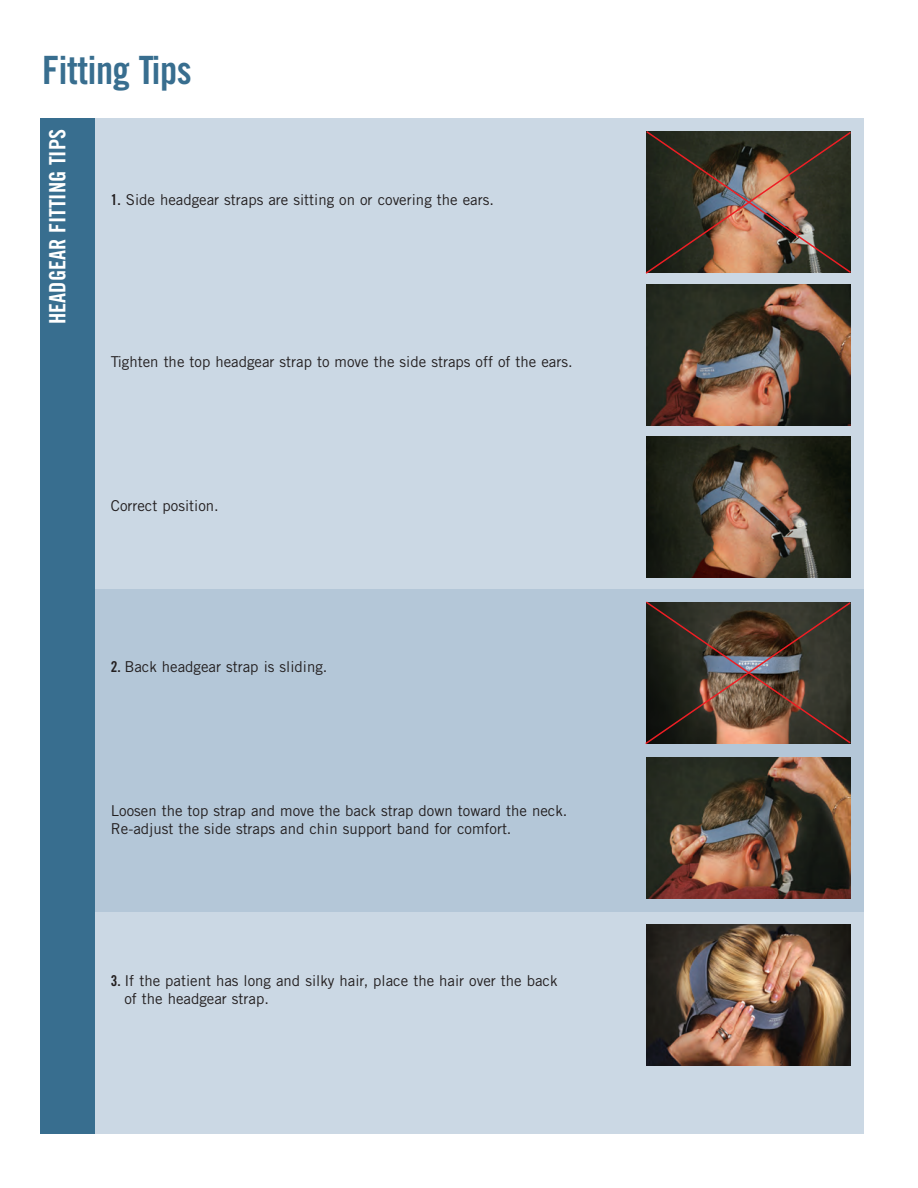
<style>
.page{position:relative;width:918px;height:1188px;background:#fff}
.page>*{position:absolute;margin:0;border:0;box-sizing:border-box;transform-origin:0 0}
.t1{font:39px "Trade Gothic Bold Cond Twenty";letter-spacing:-.01em;color:#386e8f}
.t2{font:22.5px "Trade Gothic Bold Cond Twenty";color:#fff}
.t3{font:15px/18px "Trade Gothic LT Std";color:#231f20}
.s1{font-family:"Trade Gothic Bold Cond Twenty"}
</style>
<div class="page">
<div style="left:41px;top:906px;width:823px;height:228px;background:#cbd8e4"></div>
<div style="left:54px;top:588px;width:810px;height:324px;background:#b4c7d8"></div>
<div style="left:41px;top:118px;width:823px;height:471px;background:#cbd8e4"></div>
<div style="left:40px;top:118px;width:55px;height:1016px;background:#386e8f"></div>
<img style="left:646px;top:284px;width:205px;height:141px">
<img style="left:646px;top:437px;width:204px;height:141px">
<img style="left:646px;top:757px;width:204px;height:142px">
<img style="left:646px;top:924px;width:204px;height:141px">
<img style="left:645px;top:601px;width:206px;height:143px">
<img style="left:645px;top:131px;width:206px;height:143px">
<h1 class="t1" style="left:42px;top:55px;width:151px">Fitting Tips</h1>
<h2 class="t2" style="left:49px;top:324px;width:196px;rotate:-90deg">HEADGEAR FITTING TIPS</h2>
<p class="t3" style="left:111px;top:192px;width:385px"><span class="s1">1.</span> Side headgear straps are sitting on or covering the ears.</p>
<p class="t3" style="left:111px;top:354px;width:463px">Tighten the top headgear strap to move the side straps off of the ears.</p>
<p class="t3" style="left:111px;top:498px;width:109px">Correct position.</p>
<p class="t3" style="left:111px;top:659px;width:218px"><span class="s1">2.</span> Back headgear strap is sliding.</p>
<p class="t3" style="left:111px;top:803px;width:458px">Loosen the top strap and move the back strap down toward the neck.<br>Re-adjust the side straps and chin support band for comfort.</p>
<p class="t3" style="left:124px;top:973px;width:435px;text-indent:-14px"><span class="s1">3.</span> If the patient has long and silky hair, place the hair over the back of the headgear strap.</p>
</div>
